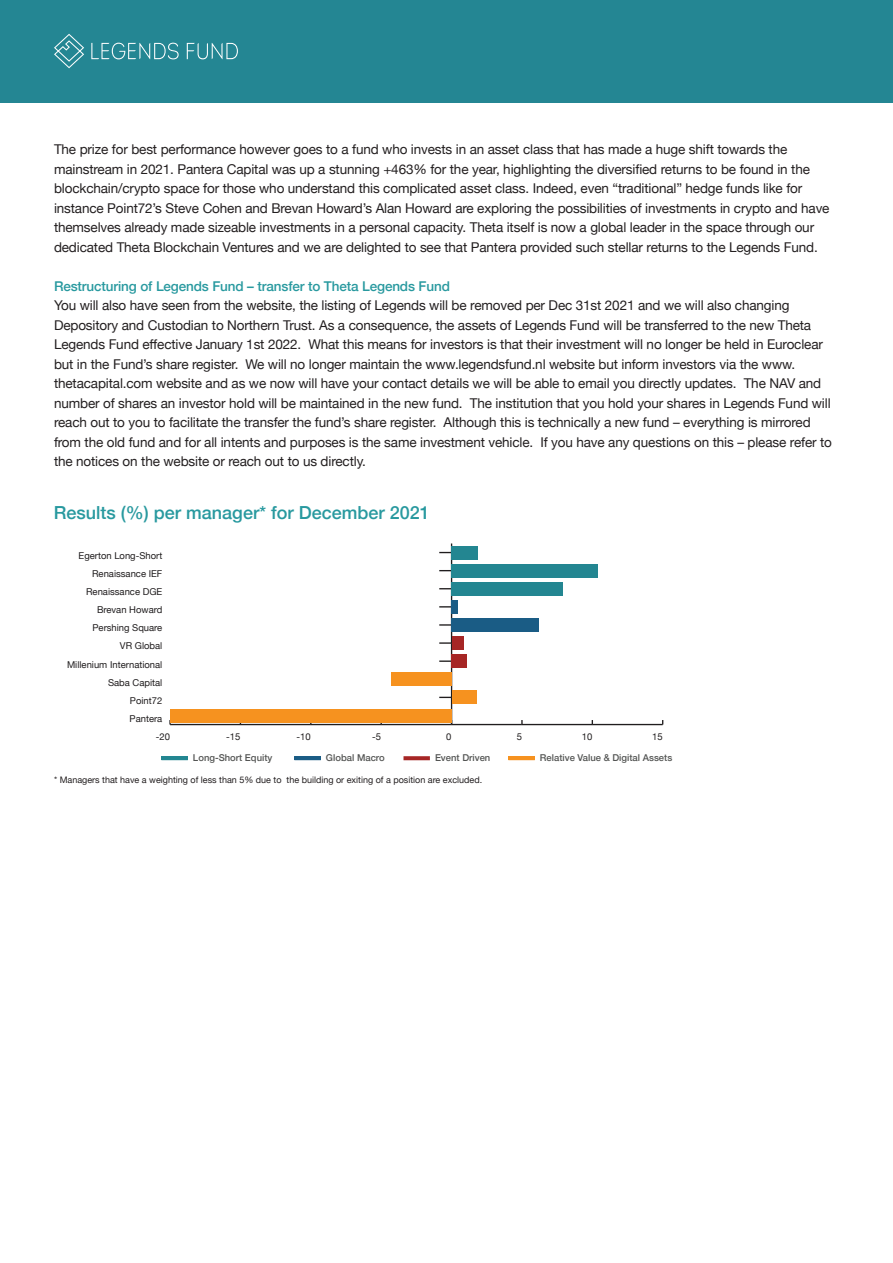
<style>
.page{position:relative;width:893px;height:1263px;background:#fff}
.page>*{position:absolute;margin:0;border:0;box-sizing:border-box;transform-origin:0 0}
.t1{font:500 18px "Helvetica Neue";color:#28999f}
.t2{font:13.5px/19.5px "Helvetica Neue";letter-spacing:-.01em;color:#231f20}
.t3{font:500 13.5px "Helvetica Neue";letter-spacing:-.01em;color:#28999f}
.t4{font:9.45px "Helvetica Neue";color:#201d1e}
.t5{font:500 9.45px "Helvetica Neue";color:#545554}
.t6{font:9px "Helvetica Neue";color:#231f20}
</style>
<div class="page">
<div style="left:0;top:0;width:893px;height:102px;background:#248693"></div>
<svg style="left:187px;top:43px;width:51px;height:16px"></svg>
<svg style="left:91px;top:43px;width:88px;height:16px"></svg>
<svg style="left:54px;top:34px;width:30px;height:34px"></svg>
<hr style="left:170px;top:724px;width:493px;height:1px;background:#201d1e">
<hr style="left:451px;top:543px;width:1px;height:181px;background:#201d1e">
<svg style="left:439px;top:722px;width:13px;height:2px"></svg>
<svg style="left:439px;top:697px;width:13px;height:1px"></svg>
<svg style="left:439px;top:660px;width:13px;height:2px"></svg>
<svg style="left:439px;top:642px;width:13px;height:2px"></svg>
<svg style="left:439px;top:624px;width:13px;height:2px"></svg>
<svg style="left:439px;top:606px;width:13px;height:1px"></svg>
<svg style="left:439px;top:588px;width:13px;height:1px"></svg>
<svg style="left:439px;top:570px;width:13px;height:1px"></svg>
<svg style="left:439px;top:552px;width:13px;height:1px"></svg>
<div style="left:452px;top:546px;width:26px;height:13px;background:#238691"></div>
<div style="left:452px;top:564px;width:146px;height:13px;background:#238691"></div>
<div style="left:452px;top:582px;width:111px;height:13px;background:#238691"></div>
<div style="left:452px;top:600px;width:6px;height:13px;background:#1a5c85"></div>
<div style="left:452px;top:618px;width:87px;height:13px;background:#1a5c85"></div>
<div style="left:452px;top:636px;width:12px;height:14px;background:#a62625"></div>
<div style="left:452px;top:655px;width:15px;height:13px;background:#a62625"></div>
<div style="left:391px;top:673px;width:61px;height:13px;background:#f6921f"></div>
<div style="left:452px;top:691px;width:24px;height:13px;background:#f6921f"></div>
<div style="left:170px;top:709px;width:282px;height:13px;background:#f6921f"></div>
<hr style="left:161px;top:756px;width:27px;height:4px;background:#238691">
<svg style="left:403px;top:756px;width:27px;height:4px"></svg>
<hr style="left:508px;top:756px;width:27px;height:4px;background:#f6921f">
<hr style="left:294px;top:756px;width:27px;height:4px;background:#1a5c85">
<p class="t2" style="left:54px;top:141px;width:777px">The prize for best performance however goes to a fund who invests in an asset class that has made a huge shift towards the mainstream in 2021. Pantera Capital was up a stunning +463% for the year, highlighting the diversified returns to be found in the blockchain/crypto space for those who understand this complicated asset class. Indeed, even “traditional” hedge funds like for instance Point72’s Steve Cohen and Brevan Howard’s Alan Howard are exploring the possibilities of investments in crypto and have themselves already made sizeable investments in a personal capacity. Theta itself is now a global leader in the space through our dedicated Theta Blockchain Ventures and we are delighted to see that Pantera provided such stellar returns to the Legends Fund.</p>
<p class="t3" style="left:54px;top:275px;width:397px">Restructuring of Legends Fund – transfer to Theta Legends Fund</p>
<p class="t2" style="left:54px;top:297px;width:779px">You will also have seen from the website, the listing of Legends will be removed per Dec 31st 2021 and we will also changing Depository and Custodian to Northern Trust. As a consequence, the assets of Legends Fund will be transferred to the new Theta Legends Fund effective January 1st 2022. What this means for investors is that their investment will no longer be held in Euroclear but in the Fund’s share register. We will no longer maintain the www.legendsfund.nl website but inform investors via the www. thetacapital.com website and as we now will have your contact details we will be able to email you directly updates. The NAV and number of shares an investor hold will be maintained in the new fund. The institution that you hold your shares in Legends Fund will reach out to you to facilitate the transfer the fund’s share register. Although this is technically a new fund – everything is mirrored from the old fund and for all intents and purposes is the same investment vehicle. If you have any questions on this – please refer to the notices on the website or reach out to us directly.</p>
<h1 class="t1" style="left:54px;top:498px;width:377px">Results (%) per manager* for December 2021</h1>
<p class="t4" style="left:79px;top:549px;width:85px">Egerton Long-Short</p>
<p class="t4" style="left:92px;top:567px;width:72px">Renaissance IEF</p>
<p class="t4" style="left:86px;top:585px;width:78px">Renaissance DGE</p>
<p class="t4" style="left:97px;top:603px;width:67px">Brevan Howard</p>
<p class="t4" style="left:92px;top:621px;width:71px">Pershing Square</p>
<p class="t4" style="left:120px;top:639px;width:44px">VR Global</p>
<p class="t4" style="left:67px;top:657px;width:97px">Millenium International</p>
<p class="t4" style="left:108px;top:675px;width:56px">Saba Capital</p>
<p class="t4" style="left:130px;top:693px;width:34px">Point72</p>
<p class="t4" style="left:130px;top:712px;width:34px">Pantera</p>
<p class="t4" style="left:156px;top:730px;width:16px">-20</p>
<p class="t4" style="left:226px;top:730px;width:16px">-15</p>
<p class="t4" style="left:297px;top:730px;width:16px">-10</p>
<p class="t4" style="left:372px;top:730px;width:10px">-5</p>
<p class="t4" style="left:446px;top:730px;width:7px">0</p>
<p class="t4" style="left:517px;top:730px;width:7px">5</p>
<p class="t4" style="left:582px;top:730px;width:12px">10</p>
<p class="t4" style="left:652px;top:730px;width:12px">15</p>
<p class="t5" style="left:193px;top:750px;width:81px">Long-Short Equity</p>
<p class="t5" style="left:326px;top:750px;width:60px">Global Macro</p>
<p class="t5" style="left:435px;top:750px;width:57px">Event Driven</p>
<p class="t5" style="left:540px;top:750px;width:134px">Relative Value &amp; Digital Assets</p>
<p class="t6" style="left:54px;top:773px;width:430px">* Managers that have a weighting of less than 5% due to the building or exiting of a position are excluded.</p>
</div>
